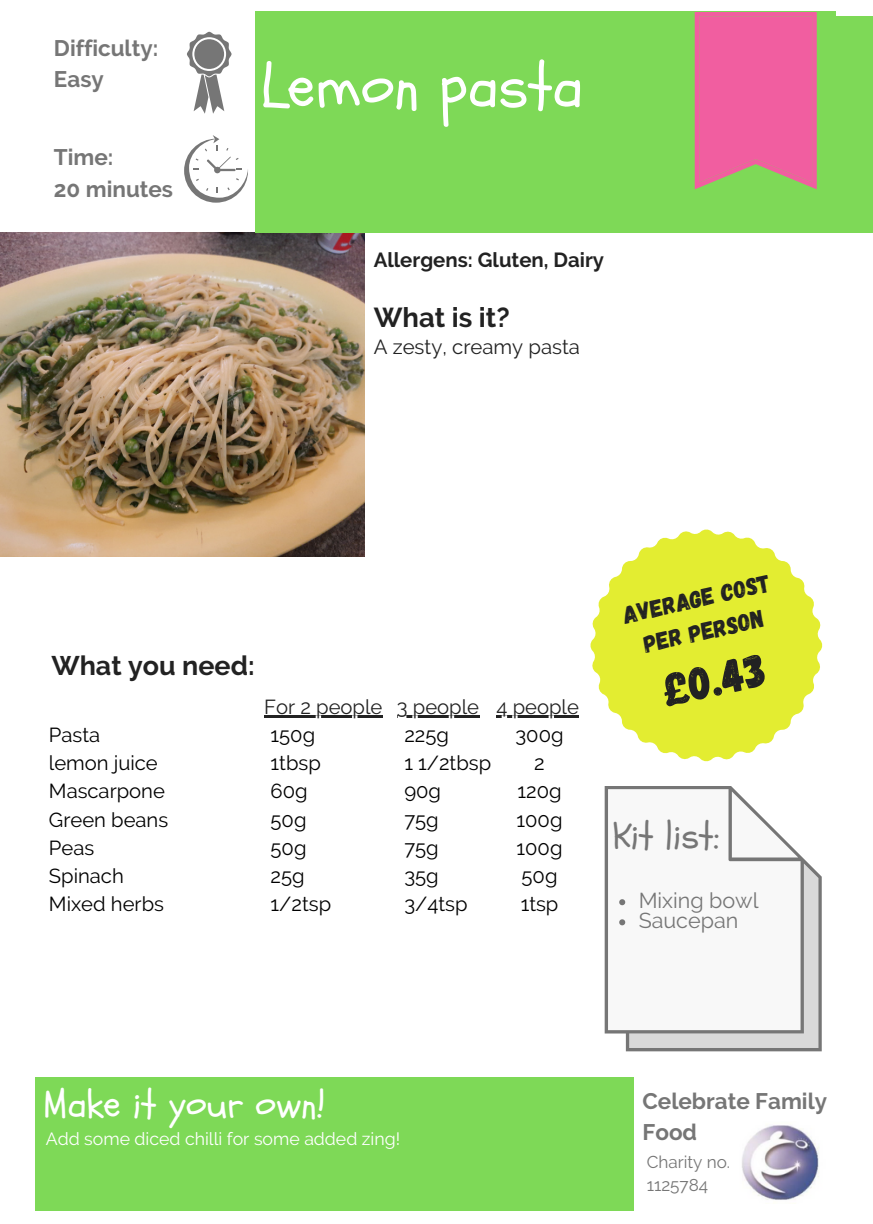
<style>
.page{position:relative;width:873px;height:1224px;background:#fff}
.page>*{position:absolute;margin:0;border:0;box-sizing:border-box;transform-origin:0 0}
.t1{font:62.8px "Schoolbell";color:#fff}
.t2{font:47px "Gagalin";color:#222}
.t3{font:39px "Schoolbell";color:#fff}
.t4{font:37.2px "Schoolbell";color:#767676}
.t5{font:700 27.4px "Raleway";color:#222}
.t6{font:700 26.8px "Raleway";color:#222}
.t7{font:24.2px/33.2px "Gagalin";color:#222;text-align:center}
.t8{font:700 22.4px/31.2px "Raleway";color:#767676}
.t9{font:21.6px "Raleway";color:#767676}
.t10{font:700 20.4px "Raleway";color:#222}
.t11{font:20.4px "Raleway";color:#222}
.t12{font:20.2px "Raleway";color:#000}
.t13{font:20.2px "Raleway";color:#222}
.t14{font:17.6px "Raleway";color:#fff}
.t15{font:17.2px "Raleway";color:#767676}
</style>
<div class="page">
<div style="left:255px;top:12px;width:580px;height:189px;background:#7ed957"></div>
<svg style="left:184px;top:135px;width:64px;height:67px"></svg>
<img style="left:0;top:232px;width:364px;height:324px">
<div style="left:255px;top:17px;width:618px;height:216px;background:#7ed957"></div>
<div style="left:35px;top:1077px;width:598px;height:134px;background:#7ed957"></div>
<img style="left:742px;top:1125px;width:78px;height:75px">
<svg style="left:605px;top:786px;width:217px;height:265px"></svg>
<svg style="left:590px;top:529px;width:232px;height:232px;fill:#e3ed31"></svg>
<hr style="left:264px;top:716px;width:118px;height:2px;background:#222">
<hr style="left:397px;top:716px;width:82px;height:2px;background:#222">
<svg style="left:619px;top:864px;width:199px;height:184px"></svg>
<hr style="left:496px;top:716px;width:83px;height:2px;background:#222">
<svg style="left:187px;top:32px;width:45px;height:82px"></svg>
<svg style="left:194px;top:39px;width:30px;height:30px"></svg>
<div style="left:195px;top:40px;width:28px;height:28px;background:#767676;border-radius:50%"></div>
<svg style="left:695px;top:12px;width:122px;height:177px"></svg>
<h5 class="t8" style="left:54px;top:32px;width:106px">Difficulty:<br>Easy</h5>
<p class="t8" style="left:54px;top:142px;width:121px">Time:<br>20 minutes</p>
<p class="t1" style="left:260px;top:44px;width:324px">Lemon pasta</p>
<p class="t10" style="left:374px;top:248px;width:232px">Allergens: Gluten, Dairy</p>
<h4 class="t5" style="left:374px;top:301px;width:137px">What is it?</h4>
<p class="t11" style="left:374px;top:335px;width:208px">A zesty, creamy pasta</p>
<h1 class="t6" style="left:51px;top:650px;width:205px">What you need:</h1>
<p class="t12" style="left:49px;top:723px;width:53px">Pasta</p>
<p class="t12" style="left:49px;top:751px;width:110px">lemon juice</p>
<p class="t12" style="left:49px;top:779px;width:118px">Mascarpone</p>
<p class="t12" style="left:49px;top:808px;width:121px">Green beans</p>
<p class="t12" style="left:49px;top:836px;width:47px">Peas</p>
<p class="t12" style="left:49px;top:864px;width:76px">Spinach</p>
<p class="t12" style="left:49px;top:892px;width:117px">Mixed herbs</p>
<h4 class="t13" style="left:264px;top:695px;width:120px">For 2 people</h4>
<p class="t13" style="left:397px;top:695px;width:84px">3 people</p>
<p class="t13" style="left:496px;top:695px;width:84px">4 people</p>
<p class="t12" style="left:271px;top:723px;width:46px">150g</p>
<p class="t12" style="left:271px;top:751px;width:52px">1tbsp</p>
<p class="t12" style="left:271px;top:779px;width:39px">60g</p>
<p class="t12" style="left:271px;top:808px;width:37px">50g</p>
<p class="t12" style="left:271px;top:836px;width:37px">50g</p>
<p class="t12" style="left:271px;top:864px;width:36px">25g</p>
<p class="t12" style="left:271px;top:892px;width:62px">1/2tsp</p>
<p class="t12" style="left:404px;top:723px;width:46px">225g</p>
<p class="t12" style="left:404px;top:751px;width:88px">1 1/2tbsp</p>
<p class="t12" style="left:404px;top:779px;width:38px">90g</p>
<p class="t12" style="left:404px;top:808px;width:36px">75g</p>
<p class="t12" style="left:404px;top:836px;width:36px">75g</p>
<p class="t12" style="left:404px;top:864px;width:36px">35g</p>
<p class="t12" style="left:404px;top:892px;width:65px">3/4tsp</p>
<p class="t12" style="left:516px;top:723px;width:50px">300g</p>
<p class="t12" style="left:534px;top:751px;width:12px">2</p>
<p class="t12" style="left:518px;top:779px;width:46px">120g</p>
<p class="t12" style="left:517px;top:808px;width:47px">100g</p>
<p class="t12" style="left:517px;top:836px;width:47px">100g</p>
<h2 class="t12" style="left:522px;top:864px;width:37px">50g</h2>
<p class="t12" style="left:521px;top:892px;width:39px">1tsp</p>
<p class="t7" style="left:620px;top:597px;width:152px;rotate:-12deg">Average cost per person</p>
<p class="t2" style="left:657px;top:660px;width:106px;rotate:-12deg">£0.43</p>
<p class="t4" style="left:613px;top:811px;width:108px">Kit list:</p>
<p class="t9" style="left:639px;top:888px;width:121px">Mixing bowl</p>
<p class="t9" style="left:639px;top:908px;width:101px">Saucepan</p>
<p class="t3" style="left:43px;top:1078px;width:284px">Make it your own!</p>
<p class="t14" style="left:46px;top:1128px;width:356px">Add some diced chilli for some added zing!</p>
<p class="t8" style="left:642px;top:1085px;width:186px">Celebrate Family<br>Food</p>
<p class="t15" style="left:647px;top:1151px;width:85px">Charity no.</p>
<h6 class="t15" style="left:647px;top:1175px;width:63px">1125784</h6>
</div>
